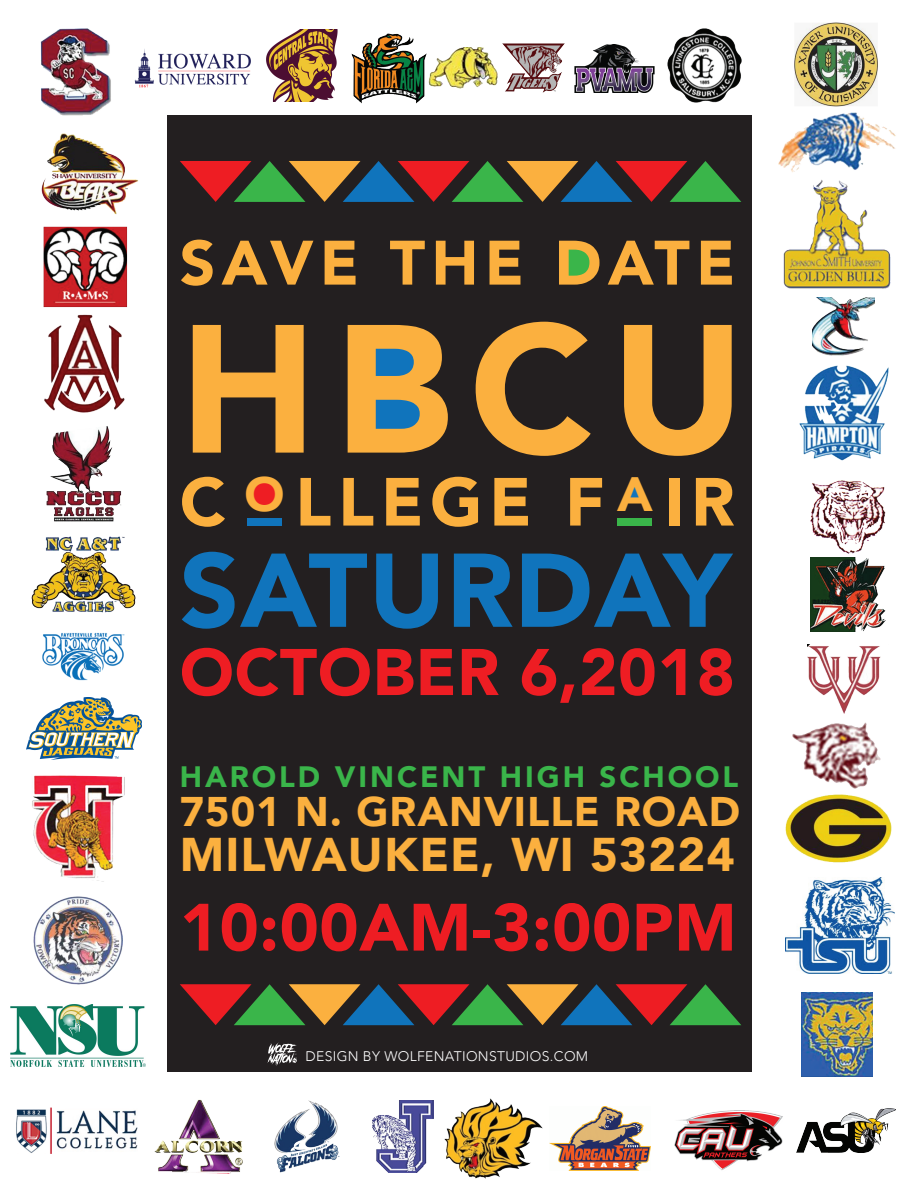
<style>
.page{position:relative;width:918px;height:1188px;background:#fff}
.page>*{position:absolute;margin:0;border:0;box-sizing:border-box;transform-origin:0 0}
.t1{font:900 180.3px "Avenir";color:#fbb03f}
.t2{font:900 103.5px "Avenir";letter-spacing:.01em;color:#1074bc}
.t3{font:900 67.2px "Avenir";letter-spacing:.1em;color:#fbb03f}
.t4{font:900 66.15px "Avenir";letter-spacing:.01em;color:#ee1d23}
.t5{font:900 65.1px "Avenir";letter-spacing:.01em;color:#ee1d23}
.t6{font:900 62.1px "Avenir";letter-spacing:.1em;color:#fbb03f}
.t7{font:900 48.15px "Avenir";color:#fbb03f}
.t8{font:900 47.25px "Avenir";letter-spacing:.025em;color:#fbb03f}
.t9{font:900 41.4px "Avenir";letter-spacing:.025em;color:#fbb03f}
.t10{font:900 29.4px "Avenir";letter-spacing:.1em;color:#3ab54a}
.t11{font:300 13.95px "Avenir";letter-spacing:.025em;color:#fff}
.s1{color:#231f20}
</style>
<div class="page">
<div style="left:167px;top:116px;width:584px;height:956px;background:#231f20"></div>
<svg style="left:563px;top:246px;width:31px;height:35px"></svg>
<svg style="left:180px;top:161px;width:561px;height:41px"></svg>
<svg style="left:180px;top:984px;width:561px;height:41px"></svg>
<div style="left:251px;top:480px;width:27px;height:28px;background:#ee1d23;border-radius:50%"></div>
<svg style="left:625px;top:483px;width:19px;height:17px"></svg>
<div style="left:360px;top:335px;width:60px;height:105px;background:#1074bc"></div>
<div style="left:247px;top:518px;width:34px;height:8px;background:#1074bc"></div>
<div style="left:617px;top:518px;width:35px;height:8px;background:#3ab54a"></div>
<svg style="left:267px;top:1042px;width:30px;height:24px"></svg>
<img style="left:800px;top:366px;width:89px;height:94px">
<img style="left:810px;top:480px;width:76px;height:73px">
<img style="left:810px;top:558px;width:76px;height:74px">
<img style="left:808px;top:645px;width:73px;height:68px">
<img style="left:352px;top:34px;width:75px;height:69px">
<img style="left:786px;top:794px;width:105px;height:69px">
<img style="left:793px;top:722px;width:88px;height:66px">
<img style="left:44px;top:226px;width:84px;height:81px">
<img style="left:44px;top:315px;width:81px;height:97px">
<img style="left:32px;top:537px;width:104px;height:76px">
<img style="left:42px;top:632px;width:83px;height:49px">
<img style="left:26px;top:697px;width:115px;height:62px">
<img style="left:675px;top:1110px;width:108px;height:60px">
<img style="left:550px;top:1106px;width:101px;height:64px">
<img style="left:373px;top:1100px;width:61px;height:73px">
<img style="left:797px;top:1109px;width:98px;height:44px">
<img style="left:275px;top:1101px;width:64px;height:71px">
<img style="left:445px;top:1098px;width:98px;height:81px">
<img style="left:154px;top:1100px;width:88px;height:73px">
<img style="left:32px;top:775px;width:93px;height:106px">
<img style="left:34px;top:896px;width:88px;height:88px">
<img style="left:786px;top:877px;width:109px;height:97px">
<img style="left:46px;top:426px;width:75px;height:96px">
<img style="left:41px;top:134px;width:97px;height:80px">
<img style="left:813px;top:297px;width:61px;height:59px">
<img style="left:41px;top:29px;width:70px;height:87px">
<img style="left:784px;top:180px;width:107px;height:109px">
<img style="left:779px;top:112px;width:117px;height:60px">
<img style="left:667px;top:29px;width:74px;height:73px">
<img style="left:574px;top:44px;width:80px;height:48px">
<img style="left:134px;top:49px;width:117px;height:39px">
<img style="left:503px;top:44px;width:61px;height:49px">
<img style="left:266px;top:29px;width:72px;height:72px">
<img style="left:429px;top:48px;width:68px;height:41px">
<img style="left:802px;top:992px;width:71px;height:85px">
<img style="left:11px;top:1004px;width:134px;height:62px">
<img style="left:16px;top:1107px;width:122px;height:47px">
<img style="left:794px;top:22px;width:84px;height:85px">
<h3 class="t6" style="left:180px;top:210px;width:557px">SAVE THE DATE</h3>
<h1 class="t1" style="left:180px;top:235px;width:566px">HBCU</h1>
<h3 class="t7" style="left:244px;top:453px;width:42px">O</h3>
<h3 class="t7" style="left:617px;top:453px;width:37px">A</h3>
<h3 class="t3" style="left:180px;top:445px;width:556px">C<span class="s1">O</span>LLEGE F<span class="s1">A</span>IR</h3>
<h2 class="t2" style="left:180px;top:502px;width:553px">SATURDAY</h2>
<h3 class="t5" style="left:180px;top:617px;width:557px">OCTOBER 6,2018</h3>
<h3 class="t10" style="left:180px;top:751px;width:560px">HAROLD VINCENT HIGH SCHOOL</h3>
<h3 class="t9" style="left:180px;top:776px;width:562px">7501 N. GRANVILLE ROAD</h3>
<h3 class="t8" style="left:180px;top:814px;width:556px">MILWAUKEE, WI 53224</h3>
<h3 class="t4" style="left:180px;top:871px;width:558px">10:00AM-3:00PM</h3>
<p class="t11" style="left:305px;top:1048px;width:284px">DESIGN BY WOLFENATIONSTUDIOS.COM</p>
</div>
